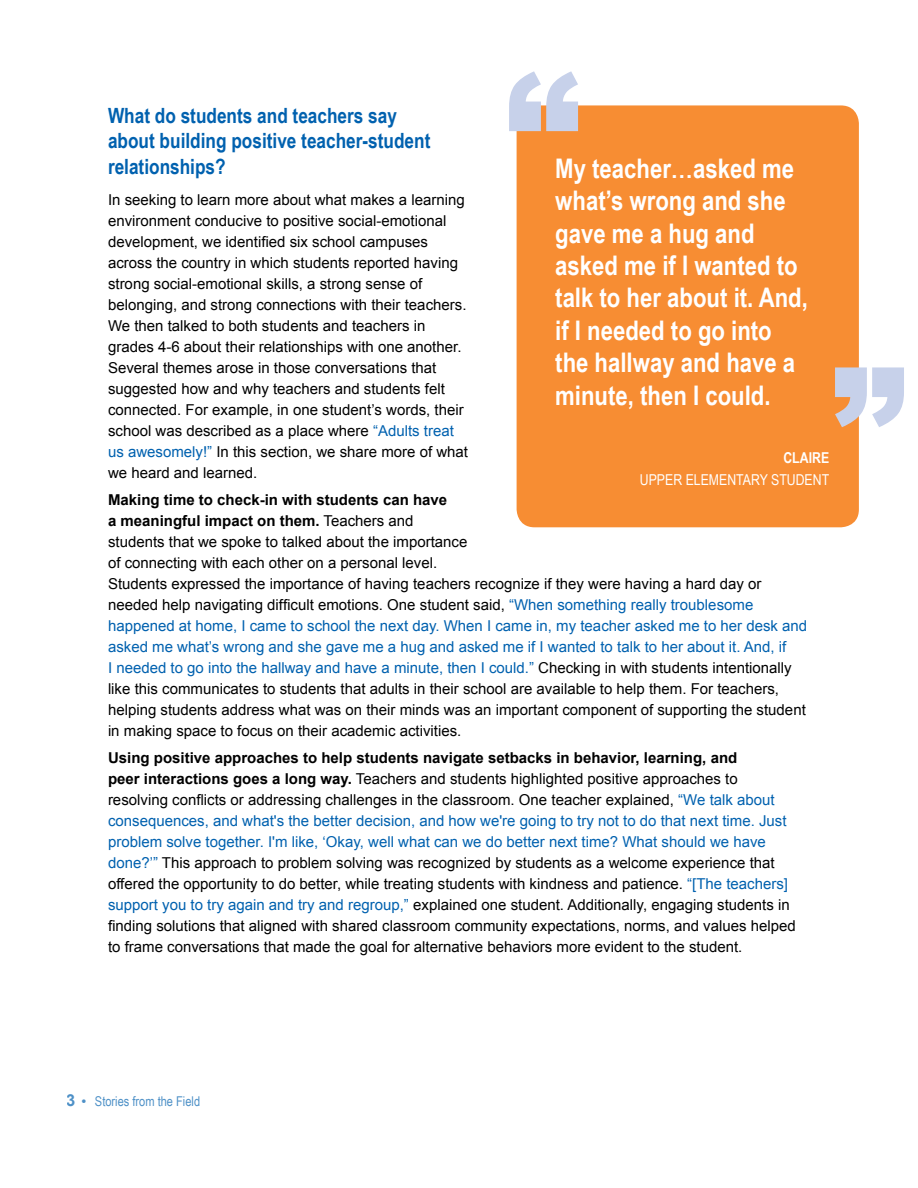
<style>
.page{position:relative;width:918px;height:1188px;background:#fff}
.page>*{position:absolute;margin:0;border:0;box-sizing:border-box;transform-origin:0 0}
.t1{font:900 150px "Arial";color:#c7d1ea}
.t2{font:700 27px/32.4px "Arial Narrow";color:#fff}
.t3{font:700 21px/25.2px "Arial Narrow";color:#0061af}
.t4{font:15px/21px "Arial";color:#000}
.t5{font:15px "Arial Narrow";color:#fff}
.t6{font:700 15px "Arial Narrow";color:#fff}
.t7{font:13.5px "Arial Narrow";color:#0061af}
.s1{color:#0061af}
.s2{font-weight:700}
.s3{font-family:"Arial";font-weight:700;font-size:16.5px}
.s4{font-family:"The Mix Semi Light Caps";font-size:16.5px}
</style>
<div class="page">
<div style="left:517px;top:105px;width:342px;height:422px;background:#f78d33;border-radius:18px"></div>
<h1 class="t1" style="left:505px;top:18px;width:76px">“</h1>
<h3 class="t3" style="left:108px;top:102px;width:324px">What do students and teachers say about building positive teacher-student relationships?</h3>
<p class="t4" style="left:108px;top:190px;width:362px">In seeking to learn more about what makes a learning environment conducive to positive social-emotional development, we identified six school campuses across the country in which students reported having strong social-emotional skills, a strong sense of belonging, and strong connections with their teachers.<br>We then talked to both students and teachers in grades 4-6 about their relationships with one another.<br>Several themes arose in those conversations that suggested how and why teachers and students felt connected. For example, in one student’s words, their school was described as a place where <span class="s1">“Adults treat us awesomely!”</span> In this section, we share more of what we heard and learned.</p>
<p class="t4" style="left:108px;top:490px;width:701px"><span class="s2">Making time to check-in with students can have<br>a meaningful impact on them.</span> Teachers and<br>students that we spoke to talked about the importance<br>of connecting with each other on a personal level.<br>Students expressed the importance of having teachers recognize if they were having a hard day or needed help navigating difficult emotions. One student said, <span class="s1">“When something really troublesome happened at home, I came to school the next day. When I came in, my teacher asked me to her desk and asked me what’s wrong and she gave me a hug and asked me if I wanted to talk to her about it. And, if<br>I needed to go into the hallway and have a minute, then I could.”</span> Checking in with students intentionally like this communicates to students that adults in their school are available to help them. For teachers, helping students address what was on their minds was an important component of supporting the student in making space to focus on their academic activities.</p>
<p class="t4" style="left:108px;top:748px;width:689px"><span class="s2">Using positive approaches to help students navigate setbacks in behavior, learning, and<br>peer interactions goes a long way.</span> Teachers and students highlighted positive approaches to resolving conflicts or addressing challenges in the classroom. One teacher explained, <span class="s1">“We talk about consequences, and what's the better decision, and how we're going to try not to do that next time. Just problem solve together. I'm like, ‘Okay, well what can we do better next time? What should we have done?’”</span> This approach to problem solving was recognized by students as a welcome experience that offered the opportunity to do better, while treating students with kindness and patience. <span class="s1">“[The teachers] support you to try again and try and regroup,”</span> explained one student. Additionally, engaging students in finding solutions that aligned with shared classroom community expectations, norms, and values helped to frame conversations that made the goal for alternative behaviors more evident to the student.</p>
<h2 class="t2" style="left:555px;top:151px;width:254px">My teacher…asked me what’s wrong and she gave me a hug and asked me if I wanted to talk to her about it. And, if I needed to go into the hallway and have a minute, then I could.</h2>
<h1 class="t1" style="left:831px;top:314px;width:76px">”</h1>
<p class="t6" style="left:783px;top:446px;width:47px">CLAIRE</p>
<p class="t5" style="left:640px;top:469px;width:191px">UPPER ELEMENTARY STUDENT</p>
<p class="t7" style="left:67px;top:1092px;width:135px"><span class="s3">3</span> <span class="s4">•</span> Stories from the Field</p>
</div>
